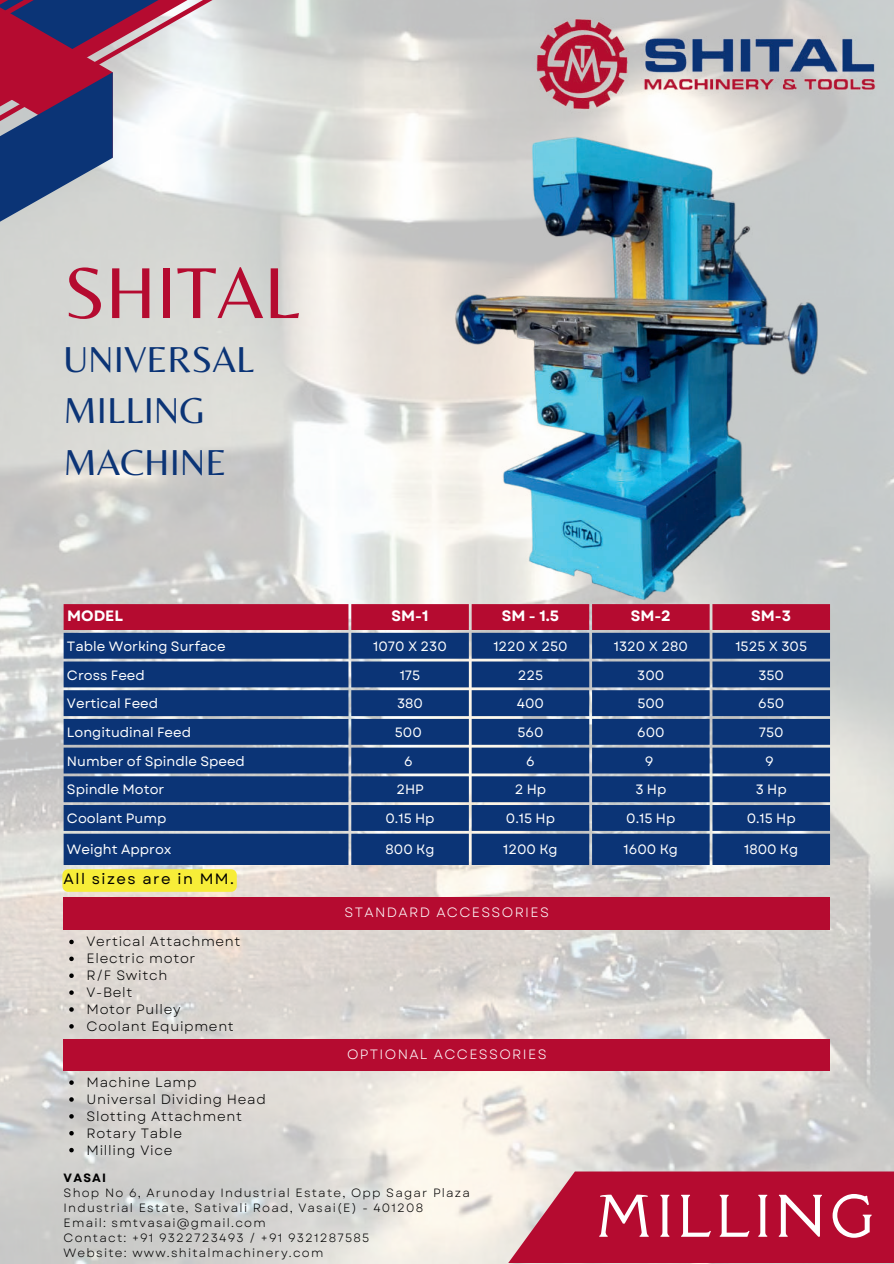
<style>
.page{position:relative;width:894px;height:1264px;background:#fff}
.page>*{position:absolute;margin:0;border:0;box-sizing:border-box;transform-origin:0 0}
.t1{font:75px "Belleza";color:#b50b30}
.t2{font:52.5px "Della Respira";letter-spacing:.1em;color:#fff}
.t3{font:37.5px/51.8px "Belleza";color:#0b3476}
.t4{font:700 15px "Garet";color:#fff}
.t5{font:15px "Garet";letter-spacing:.1em;color:#000}
.t6{font:13.5px "Garet";color:#fff}
.t7{font:13.5px/16.8px "Garet";letter-spacing:.05em;color:#000}
.t8{font:13.5px "Garet";letter-spacing:.1em;color:#fff}
.t9{font:12px/15px "Garet";letter-spacing:.1em;color:#000}
.t10{font:700 12px "Garet";letter-spacing:.1em;color:#000}
</style>
<div class="page">
<img style="left:0;top:0;width:893px;height:1263px">
<svg style="left:69px;top:939px;width:5px;height:5px"></svg>
<svg style="left:69px;top:956px;width:5px;height:5px"></svg>
<svg style="left:69px;top:973px;width:5px;height:4px"></svg>
<svg style="left:69px;top:990px;width:5px;height:4px"></svg>
<svg style="left:69px;top:1007px;width:5px;height:4px"></svg>
<svg style="left:69px;top:1024px;width:5px;height:4px"></svg>
<svg style="left:69px;top:1080px;width:5px;height:4px"></svg>
<svg style="left:69px;top:1097px;width:5px;height:4px"></svg>
<svg style="left:69px;top:1114px;width:5px;height:4px"></svg>
<svg style="left:69px;top:1130px;width:5px;height:5px"></svg>
<svg style="left:69px;top:1147px;width:5px;height:5px"></svg>
<div style="left:64px;top:604px;width:765px;height:26px;background:#b50b30"></div>
<svg style="left:64px;top:633px;width:765px;height:232px;background:#1f447f"></svg>
<div style="left:62px;top:869px;width:175px;height:22px;background:#f7ed38;border-radius:6px"></div>
<div style="left:64px;top:897px;width:765px;height:32px;background:#b50b30"></div>
<div style="left:64px;top:1039px;width:765px;height:31px;background:#b50b30"></div>
<img style="left:446px;top:127px;width:383px;height:476px">
<svg style="left:507px;top:1171px;width:386px;height:92px;background:#ba2041"></svg>
<svg style="left:0;top:0;width:243px;height:231px"></svg>
<img style="left:526px;top:11px;width:357px;height:106px">
<h1 class="t1" style="left:64px;top:248px;width:238px">SHITAL</h1>
<h3 class="t3" style="left:64px;top:332px;width:192px">UNIVERSAL<br>MILLING<br>MACHINE</h3>
<p class="t4" style="left:67px;top:606px;width:57px">MODEL</p>
<p class="t4" style="left:391px;top:606px;width:38px">SM-1</p>
<p class="t4" style="left:501px;top:606px;width:59px">SM - 1.5</p>
<p class="t4" style="left:630px;top:606px;width:42px">SM-2</p>
<p class="t4" style="left:751px;top:606px;width:41px">SM-3</p>
<p class="t6" style="left:67px;top:637px;width:160px">Table Working Surface</p>
<p class="t6" style="left:373px;top:637px;width:75px">1070 X 230</p>
<p class="t6" style="left:493px;top:637px;width:76px">1220 X 250</p>
<p class="t6" style="left:613px;top:637px;width:75px">1320 X 280</p>
<p class="t6" style="left:735px;top:637px;width:73px">1525 X 305</p>
<p class="t6" style="left:67px;top:666px;width:79px">Cross Feed</p>
<p class="t6" style="left:399px;top:666px;width:22px">175</p>
<p class="t6" style="left:517px;top:666px;width:27px">225</p>
<p class="t6" style="left:637px;top:666px;width:29px">300</p>
<p class="t6" style="left:758px;top:666px;width:27px">350</p>
<p class="t6" style="left:67px;top:695px;width:93px">Vertical Feed</p>
<p class="t6" style="left:397px;top:695px;width:27px">380</p>
<p class="t6" style="left:516px;top:695px;width:29px">400</p>
<p class="t6" style="left:637px;top:695px;width:28px">500</p>
<p class="t6" style="left:758px;top:695px;width:28px">650</p>
<p class="t6" style="left:67px;top:724px;width:126px">Longitudinal Feed</p>
<p class="t6" style="left:395px;top:724px;width:28px">500</p>
<p class="t6" style="left:517px;top:724px;width:28px">560</p>
<p class="t6" style="left:637px;top:724px;width:29px">600</p>
<p class="t6" style="left:758px;top:724px;width:26px">750</p>
<p class="t6" style="left:67px;top:752px;width:179px">Number of Spindle Speed</p>
<p class="t6" style="left:404px;top:752px;width:10px">6</p>
<p class="t6" style="left:526px;top:752px;width:10px">6</p>
<p class="t6" style="left:644px;top:752px;width:10px">9</p>
<p class="t6" style="left:765px;top:752px;width:10px">9</p>
<p class="t6" style="left:67px;top:781px;width:99px">Spindle Motor</p>
<p class="t6" style="left:396px;top:781px;width:29px">2HP</p>
<p class="t6" style="left:514px;top:781px;width:33px">2 Hp</p>
<p class="t6" style="left:635px;top:781px;width:32px">3 Hp</p>
<p class="t6" style="left:755px;top:781px;width:32px">3 Hp</p>
<p class="t6" style="left:67px;top:810px;width:101px">Coolant Pump</p>
<p class="t6" style="left:385px;top:810px;width:51px">0.15 Hp</p>
<p class="t6" style="left:505px;top:810px;width:51px">0.15 Hp</p>
<p class="t6" style="left:626px;top:810px;width:51px">0.15 Hp</p>
<p class="t6" style="left:746px;top:810px;width:51px">0.15 Hp</p>
<p class="t6" style="left:67px;top:841px;width:106px">Weight Approx</p>
<p class="t6" style="left:385px;top:841px;width:50px">800 Kg</p>
<p class="t6" style="left:503px;top:841px;width:56px">1200 Kg</p>
<p class="t6" style="left:623px;top:841px;width:56px">1600 Kg</p>
<p class="t6" style="left:744px;top:841px;width:56px">1800 Kg</p>
<p class="t5" style="left:64px;top:870px;width:172px">All sizes are in MM.</p>
<p class="t8" style="left:344px;top:904px;width:206px">STANDARD ACCESSORIES</p>
<p class="t7" style="left:87px;top:933px;width:155px">Vertical Attachment<br>Electric motor<br>R/F Switch<br>V-Belt<br>Motor Pulley<br>Coolant Equipment</p>
<p class="t7" style="left:87px;top:1074px;width:181px">Machine Lamp<br>Universal Dividing Head<br>Slotting Attachment<br>Rotary Table<br>Milling Vice</p>
<p class="t8" style="left:347px;top:1045px;width:201px">OPTIONAL ACCESSORIES</p>
<p class="t10" style="left:64px;top:1170px;width:44px">VASAI</p>
<p class="t9" style="left:64px;top:1185px;width:407px">Shop No 6, Arunoday Industrial Estate, Opp Sagar Plaza Industrial Estate, Sativali Road, Vasai(E) - 401208<br>Email: smtvasai@gmail.com<br>Contact: +91 9322723493 / +91 9321287585<br>Website: www.shitalmachinery.com</p>
<h2 class="t2" style="left:595px;top:1180px;width:280px">MILLING</h2>
</div>
